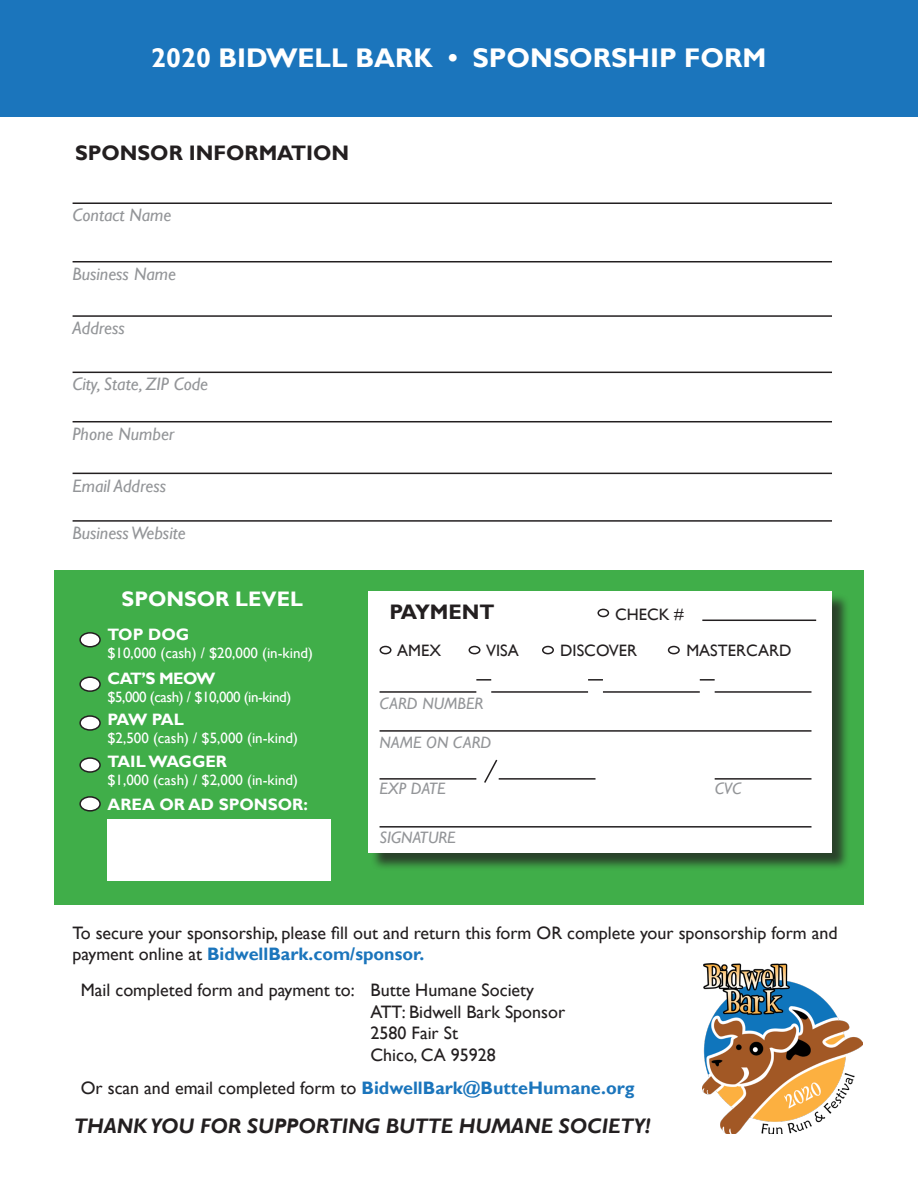
<style>
.page{position:relative;width:918px;height:1188px;background:#fff}
.page>*{position:absolute;margin:0;border:0;box-sizing:border-box;transform-origin:0 0}
.t1{font:700 27px "Gill Sans";color:#fff}
.t2{font:italic 700 21px "Gill Sans";color:#231f20}
.t3{font:700 21px "Gill Sans";color:#231f20}
.t4{font:700 21px "Gill Sans";color:#fff}
.t5{font:18px/21.6px "Gill Sans";color:#231f20}
.t6{font:italic 18px "Gill Sans";color:#939598}
.t7{font:700 16.5px "Gill Sans";color:#fff}
.t8{font:italic 16.5px "Gill Sans";color:#939598}
.t9{font:16.5px "Gill Sans";color:#231f20}
.t10{font:15px "Gill Sans";color:#fff}
.t11{font:15px "Gill Sans";letter-spacing:-.03em;color:#fff}
.s1{font-weight:700;color:#1b75bc}
</style>
<div class="page">
<div style="left:54px;top:570px;width:810px;height:334px;background:#40ae49"></div>
<hr style="left:73px;top:202px;width:759px;height:2px;background:#231f20">
<hr style="left:73px;top:261px;width:759px;height:1px;background:#231f20">
<hr style="left:73px;top:315px;width:759px;height:2px;background:#231f20">
<hr style="left:73px;top:372px;width:759px;height:1px;background:#231f20">
<hr style="left:73px;top:421px;width:759px;height:1px;background:#231f20">
<hr style="left:73px;top:473px;width:759px;height:1px;background:#231f20">
<div style="left:80px;top:633px;width:20px;height:14px;background:#fff;border-radius:50%"></div>
<div style="left:79px;top:632px;width:22px;height:16px;border:2px solid #231f20;border-radius:50%"></div>
<div style="left:80px;top:677px;width:20px;height:14px;background:#fff;border-radius:50%"></div>
<div style="left:79px;top:676px;width:22px;height:16px;border:2px solid #231f20;border-radius:50%"></div>
<div style="left:80px;top:716px;width:20px;height:14px;background:#fff;border-radius:50%"></div>
<div style="left:79px;top:715px;width:22px;height:16px;border:2px solid #231f20;border-radius:50%"></div>
<div style="left:80px;top:758px;width:20px;height:14px;background:#fff;border-radius:50%"></div>
<div style="left:79px;top:757px;width:22px;height:16px;border:2px solid #231f20;border-radius:50%"></div>
<div style="left:80px;top:797px;width:20px;height:14px;background:#fff;border-radius:50%"></div>
<div style="left:79px;top:796px;width:22px;height:16px;border:2px solid #231f20;border-radius:50%"></div>
<div style="left:108px;top:819px;width:223px;height:62px;background:#fff"></div>
<div style="left:370px;top:593px;width:480px;height:278px;background:#231f20;opacity:.75"></div>
<div style="left:369px;top:592px;width:463px;height:261px;background:#fff"></div>
<div style="left:380px;top:646px;width:12px;height:8px;border:2px solid #231f20;border-radius:50%"></div>
<div style="left:469px;top:646px;width:12px;height:8px;border:2px solid #231f20;border-radius:50%"></div>
<div style="left:542px;top:646px;width:12px;height:8px;border:2px solid #231f20;border-radius:50%"></div>
<div style="left:668px;top:646px;width:12px;height:8px;border:2px solid #231f20;border-radius:50%"></div>
<hr style="left:380px;top:691px;width:96px;height:2px;background:#231f20">
<hr style="left:491px;top:691px;width:97px;height:2px;background:#231f20">
<hr style="left:603px;top:691px;width:97px;height:2px;background:#231f20">
<hr style="left:715px;top:691px;width:97px;height:2px;background:#231f20">
<svg style="left:476px;top:679px;width:15px;height:2px"></svg>
<svg style="left:588px;top:679px;width:15px;height:2px"></svg>
<svg style="left:700px;top:679px;width:15px;height:2px"></svg>
<hr style="left:380px;top:730px;width:432px;height:2px;background:#231f20">
<hr style="left:380px;top:778px;width:96px;height:2px;background:#231f20">
<hr style="left:499px;top:778px;width:97px;height:2px;background:#231f20">
<hr style="left:715px;top:778px;width:97px;height:2px;background:#231f20">
<hr style="left:380px;top:826px;width:432px;height:2px;background:#231f20">
<svg style="left:484px;top:759px;width:15px;height:24px"></svg>
<div style="left:597px;top:609px;width:12px;height:8px;border:2px solid #231f20;border-radius:50%"></div>
<hr style="left:702px;top:620px;width:114px;height:1px;background:#231f20">
<hr style="left:73px;top:520px;width:759px;height:2px;background:#231f20">
<div style="left:0;top:0;width:918px;height:117px;background:#1b75bc"></div>
<img style="left:703px;top:963px;width:160px;height:171px">
<p class="t1" style="left:151px;top:42px;width:617px">2020 BIDWELL BARK • SPONSORSHIP FORM</p>
<p class="t3" style="left:75px;top:140px;width:276px">SPONSOR INFORMATION</p>
<p class="t6" style="left:73px;top:204px;width:100px">Contact Name</p>
<p class="t6" style="left:73px;top:263px;width:105px">Business Name</p>
<p class="t6" style="left:73px;top:318px;width:54px">Address</p>
<p class="t6" style="left:73px;top:374px;width:137px">City, State, ZIP Code</p>
<p class="t6" style="left:73px;top:423px;width:104px">Phone Number</p>
<p class="t6" style="left:73px;top:475px;width:95px">Email Address</p>
<p class="t6" style="left:73px;top:522px;width:115px">Business Website</p>
<p class="t4" style="left:122px;top:587px;width:183px">SPONSOR LEVEL</p>
<p class="t7" style="left:108px;top:624px;width:83px">TOP DOG</p>
<p class="t10" style="left:108px;top:644px;width:207px">$10,000 (cash) / $20,000 (in-kind)</p>
<p class="t7" style="left:108px;top:669px;width:109px">CAT’S MEOW</p>
<p class="t11" style="left:108px;top:689px;width:185px">$5,000 (cash) / $10,000 (in-kind)</p>
<p class="t7" style="left:108px;top:709px;width:78px">PAW PAL</p>
<p class="t10" style="left:108px;top:729px;width:192px">$2,500 (cash) / $5,000 (in-kind)</p>
<p class="t7" style="left:108px;top:751px;width:121px">TAIL WAGGER</p>
<p class="t10" style="left:108px;top:771px;width:192px">$1,000 (cash) / $2,000 (in-kind)</p>
<p class="t7" style="left:108px;top:795px;width:202px">AREA OR AD SPONSOR:</p>
<p class="t3" style="left:389px;top:599px;width:107px">PAYMENT</p>
<p class="t9" style="left:615px;top:604px;width:70px">CHECK #</p>
<p class="t9" style="left:397px;top:641px;width:45px">AMEX</p>
<p class="t9" style="left:486px;top:641px;width:34px">VISA</p>
<p class="t9" style="left:560px;top:641px;width:78px">DISCOVER</p>
<p class="t9" style="left:686px;top:641px;width:107px">MASTERCARD</p>
<p class="t8" style="left:380px;top:693px;width:105px">CARD NUMBER</p>
<p class="t8" style="left:380px;top:733px;width:113px">NAME ON CARD</p>
<p class="t8" style="left:380px;top:779px;width:67px">EXP DATE</p>
<p class="t8" style="left:380px;top:827px;width:78px">SIGNATURE</p>
<p class="t8" style="left:715px;top:779px;width:28px">CVC</p>
<p class="t5" style="left:73px;top:922px;width:766px">To secure your sponsorship, please fill out and return this form OR complete your sponsorship form and payment online at <span class="s1">BidwellBark.com/sponsor.</span></p>
<p class="t5" style="left:81px;top:979px;width:276px">Mail completed form and payment to:</p>
<p class="t5" style="left:371px;top:979px;width:165px">Butte Humane Society</p>
<p class="t5" style="left:371px;top:1001px;width:196px">ATT: Bidwell Bark Sponsor</p>
<p class="t5" style="left:371px;top:1023px;width:89px">2580 Fair St</p>
<p class="t5" style="left:371px;top:1044px;width:127px">Chico, CA 95928</p>
<p class="t5" style="left:81px;top:1078px;width:555px">Or scan and email completed form to <span class="s1">BidwellBark@ButteHumane.org</span></p>
<p class="t2" style="left:74px;top:1113px;width:578px">THANK YOU FOR SUPPORTING BUTTE HUMANE SOCIETY!</p>
</div>
